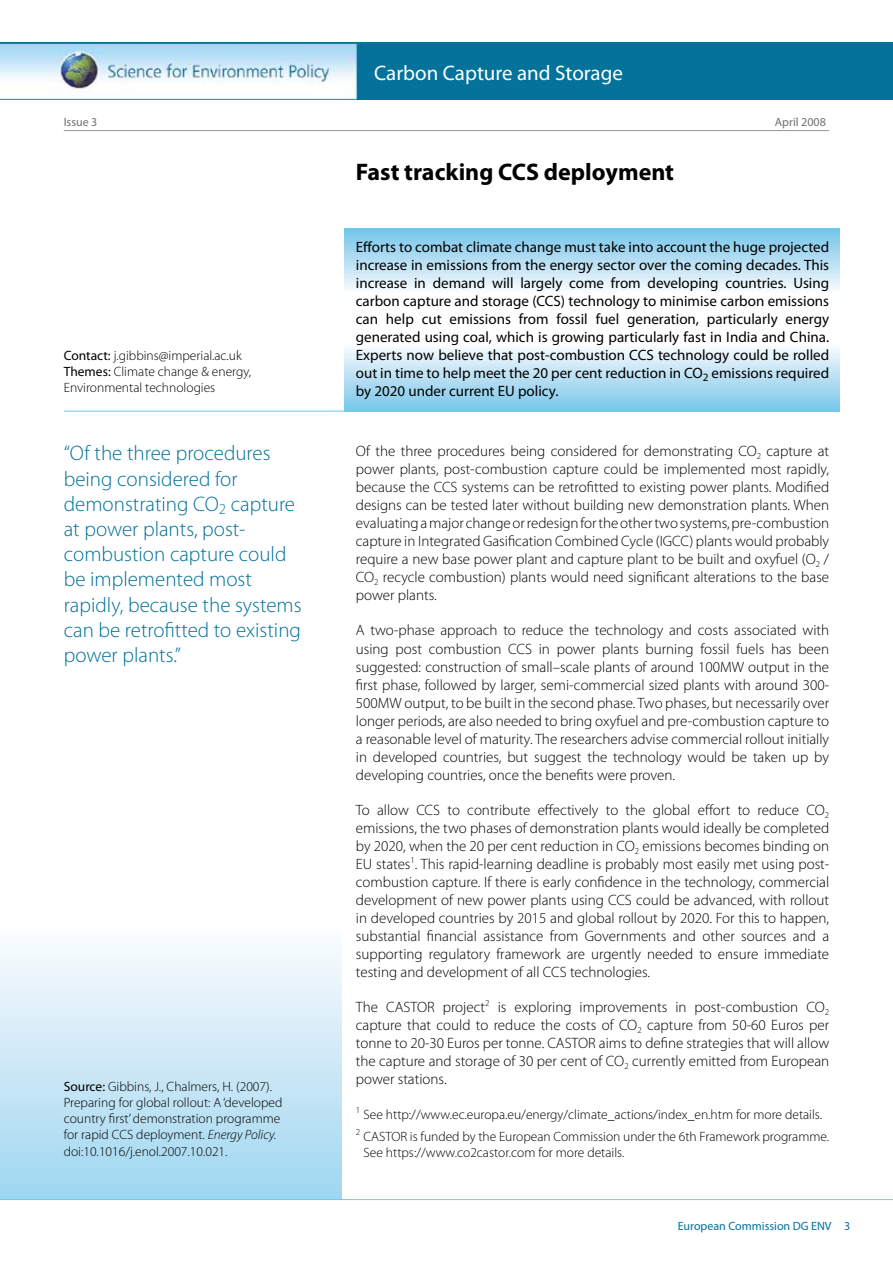
<style>
.page{position:relative;width:893px;height:1263px;background:#fff}
.page>*{position:absolute;margin:0;border:0;box-sizing:border-box;transform-origin:0 0}
.t1{font:700 24px "Myriad Pro";color:#000}
.t2{font:300 21px/25.2px "Myriad Pro";color:#00719a}
.t3{font:21px "Myriad Pro";color:#fff}
.t4{font:300 15px/18px "Myriad Pro";color:#000;text-align:justify}
.t5{font:15px/18px "Myriad Pro";color:#000;text-align:justify}
.t6{font:300 13.5px/16.2px "Myriad Pro";color:#000}
.t7{font:12px "Myriad Pro";color:#00719a}
.t8{font:12px "Myriad Pro";color:#6d6f71}
.s1{font-weight:400}
.s2{font-style:italic}
</style>
<div class="page">
<img style="left:0;top:43px;width:893px;height:57px">
<hr style="left:0;top:1199px;width:893px;height:1px;background:#72c7eb">
<hr style="left:64px;top:130px;width:765px;height:1px;background:#939598">
<svg style="left:0;top:410px;width:342px;height:789px"></svg>
<svg style="left:344px;top:228px;width:496px;height:183px"></svg>
<hr style="left:64px;top:411px;width:776px;height:1px;background:#72c7eb">
<h2 class="t3" style="left:374px;top:60px;width:250px">Carbon Capture and Storage</h2>
<p class="t8" style="left:64px;top:115px;width:35px">Issue 3</p>
<p class="t8" style="left:775px;top:115px;width:52px">April 2008</p>
<p class="t6" style="left:64px;top:347px;width:189px"><span class="s1">Contact:</span> j.gibbins@imperial.ac.uk<br><span class="s1">Themes:</span> Climate change &amp; energy,<br>Environmental technologies</p>
<h2 class="t2" style="left:64px;top:441px;width:239px">“Of the three procedures being considered for demonstrating CO<sub>2</sub> capture at power plants, post&shy;combustion capture could be implemented most rapidly, because the systems can be retrofitted to existing power plants.”</h2>
<p class="t6" style="left:64px;top:1078px;width:220px"><span class="s1">Source:</span> Gibbins, J., Chalmers, H. (2007).<br>Preparing for global rollout: A ‘developed country first’ demonstration programme for rapid CCS deployment. <span class="s2">Energy Policy. </span>doi:10.1016/j.enol.2007.10.021.</p>
<h1 class="t1" style="left:356px;top:156px;width:320px">Fast tracking CCS deployment</h1>
<p class="t5" style="left:356px;top:238px;width:475px">Efforts to combat climate change must take into account the huge projected increase in emissions from the energy sector over the coming decades. This increase in demand will largely come from developing countries. Using carbon capture and storage (CCS) technology to minimise carbon emissions can help cut emissions from fossil fuel generation, particularly energy generated using coal, which is growing particularly fast in India and China.<br>Experts now believe that post-combustion CCS technology could be rolled out in time to help meet the 20 per cent reduction in CO<sub>2</sub> emissions required by 2020 under current EU policy.</p>
<p class="t4" style="left:356px;top:443px;width:475px">Of the three procedures being considered for demonstrating CO<sub>2</sub> capture at power plants, post-combustion capture could be implemented most rapidly, because the CCS systems can be retrofitted to existing power plants. Modified designs can be tested later without building new demonstration plants. When evaluating a major change or redesign for the other two systems, pre-combustion capture in Integrated Gasification Combined Cycle (IGCC) plants would probably require a new base power plant and capture plant to be built and oxyfuel (O<sub>2</sub> / CO<sub>2</sub> recycle combustion) plants would need significant alterations to the base power plants.</p>
<p class="t4" style="left:356px;top:622px;width:475px">A two-phase approach to reduce the technology and costs associated with using post combustion CCS in power plants burning fossil fuels has been suggested: construction of small–scale plants of around 100MW output in the first phase, followed by larger, semi-commercial sized plants with around 300- 500MW output, to be built in the second phase. Two phases, but necessarily over longer periods, are also needed to bring oxyfuel and pre-combustion capture to a reasonable level of maturity. The researchers advise commercial rollout initially in developed countries, but suggest the technology would be taken up by developing countries, once the benefits were proven.</p>
<p class="t4" style="left:356px;top:801px;width:475px">To allow CCS to contribute effectively to the global effort to reduce CO<sub>2 </sub>emissions, the two phases of demonstration plants would ideally be completed by 2020, when the 20 per cent reduction in CO<sub>2</sub> emissions becomes binding on EU states<sup>1</sup>. This rapid-learning deadline is probably most easily met using post&shy;combustion capture. If there is early confidence in the technology, commercial development of new power plants using CCS could be advanced, with rollout in developed countries by 2015 and global rollout by 2020. For this to happen, substantial financial assistance from Governments and other sources and a supporting regulatory framework are urgently needed to ensure immediate testing and development of all CCS technologies.</p>
<p class="t4" style="left:356px;top:998px;width:475px">The CASTOR project<sup>2</sup> is exploring improvements in post-combustion CO<sub>2 </sub>capture that could to reduce the costs of CO<sub>2</sub> capture from 50-60 Euros per tonne to 20-30 Euros per tonne. CASTOR aims to define strategies that will allow the capture and storage of 30 per cent of CO<sub>2</sub> currently emitted from European power stations.</p>
<p class="t6" style="left:356px;top:1103px;width:475px;line-height:22.2px"><sup>1</sup> See http://www.ec.europa.eu/energy/climate_actions/index_en.htm for more details.<br><sup>2</sup> CASTOR is funded by the European Commission under the 6th Framework programme.</p>
<p class="t6" style="left:364px;top:1145px;width:262px">See https://www.co2castor.com for more details.</p>
<p class="t7" style="left:678px;top:1218px;width:174px">European Commission DG ENV 3</p>
</div>
